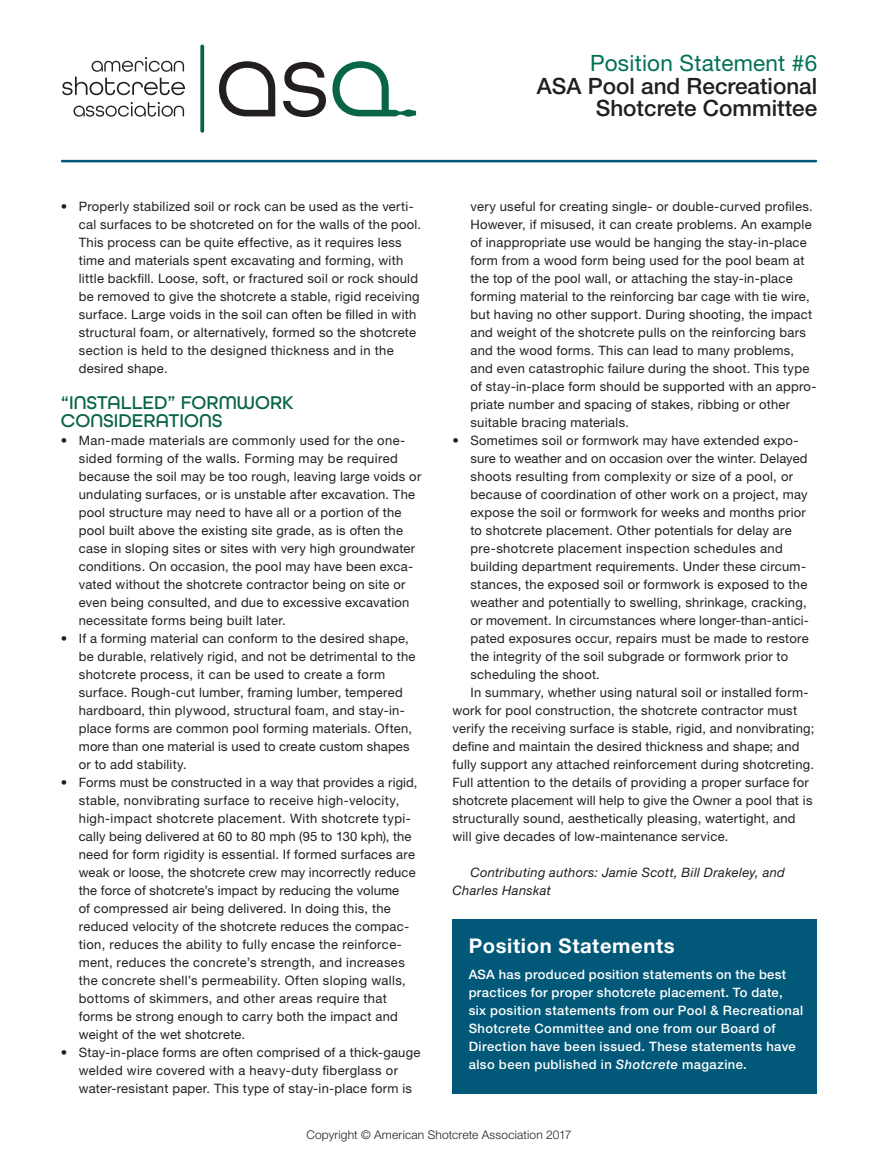
<style>
.page{position:relative;width:878px;height:1175px;background:#fff}
.page>*{position:absolute;margin:0;border:0;box-sizing:border-box;transform-origin:0 0}
.SubHeadline{font:500 22.5px/22.5px "Helvetica Neue LT Std";color:#231f20;text-align:right}
.Position_Statement{font:22.5px "Helvetica Neue LT Std";letter-spacing:.01em;color:#007055}
.Details_box_title{font:700 20.25px "Helvetica Neue LT Std";letter-spacing:.03em;color:#fff}
.Subhead_1{font:500 19.5px/18px "All Round Gothic";color:#096547}
.Body_text{font:12.9px/18px "Helvetica Neue LT Std";letter-spacing:.02em;color:#231f20}
.Body_first__no_inden{font:500 12.9px/18px "Helvetica Neue LT Std";letter-spacing:.03em;color:#fff}
.Body_text-2{font:italic 12.9px/18px "Helvetica Neue LT Std";letter-spacing:.025em;color:#231f20}
.t1{font:300 12px "Helvetica Neue LT Std";letter-spacing:.015em;color:#231f20}
.s1{font-style:italic}
</style>
<div class="page">
<hr style="left:62px;top:160px;width:753px;height:2px;background:#015878">
<svg style="left:332px;top:61px;width:84px;height:56px"></svg>
<svg style="left:219px;top:61px;width:56px;height:55px"></svg>
<svg style="left:73px;top:102px;width:111px;height:15px"></svg>
<svg style="left:283px;top:62px;width:43px;height:55px"></svg>
<svg style="left:200px;top:45px;width:4px;height:88px"></svg>
<svg style="left:62px;top:57px;width:123px;height:38px"></svg>
<div style="left:452px;top:919px;width:365px;height:175px;background:#015878"></div>
<p class="Position_Statement" style="left:590px;top:50px;width:229px">Position Statement #6</p>
<p class="SubHeadline" style="left:537px;top:74px;width:282px">ASA Pool and Recreational<br>Shotcrete Committee</p>
<p class="Body_text" style="left:79px;top:197px;width:344px;text-indent:-18px">• Properly stabilized soil or rock can be used as the verti&shy;cal surfaces to be shotcreted on for the walls of the pool.<br>This process can be quite effective, as it requires less time and materials spent excavating and forming, with little backfill. Loose, soft, or fractured soil or rock should be removed to give the shotcrete a stable, rigid receiving surface. Large voids in the soil can often be filled in with structural foam, or alternatively, formed so the shotcrete section is held to the designed thickness and in the desired shape.</p>
<p class="Subhead_1" style="left:61px;top:393px;width:234px">“INSTALLED” FORMWORK<br>CONSIDERATIONS</p>
<p class="Body_text" style="left:79px;top:431px;width:344px;text-indent:-18px">• Man-made materials are commonly used for the one&shy;sided forming of the walls. Forming may be required because the soil may be too rough, leaving large voids or undulating surfaces, or is unstable after excavation. The pool structure may need to have all or a portion of the pool built above the existing site grade, as is often the case in sloping sites or sites with very high groundwater conditions. On occasion, the pool may have been exca&shy;vated without the shotcrete contractor being on site or even being consulted, and due to excessive excavation necessitate forms being built later.</p>
<p class="Body_text" style="left:79px;top:629px;width:338px;text-indent:-18px">• If a forming material can conform to the desired shape, be durable, relatively rigid, and not be detrimental to the shotcrete process, it can be used to create a form surface. Rough-cut lumber, framing lumber, tempered hardboard, thin plywood, structural foam, and stay-in&shy;place forms are common pool forming materials. Often, more than one material is used to create custom shapes or to add stability.</p>
<p class="Body_text" style="left:79px;top:773px;width:340px;text-indent:-18px">• Forms must be constructed in a way that provides a rigid, stable, nonvibrating surface to receive high-velocity, high-impact shotcrete placement. With shotcrete typi&shy;cally being delivered at 60 to 80 mph (95 to 130 kph), the need for form rigidity is essential. If formed surfaces are weak or loose, the shotcrete crew may incorrectly reduce the force of shotcrete’s impact by reducing the volume<br>of compressed air being delivered. In doing this, the reduced velocity of the shotcrete reduces the compac&shy;tion, reduces the ability to fully encase the reinforce&shy;ment, reduces the concrete’s strength, and increases the concrete shell’s permeability. Often sloping walls, bottoms of skimmers, and other areas require that forms be strong enough to carry both the impact and weight of the wet shotcrete.</p>
<p class="Body_text" style="left:79px;top:1043px;width:343px;text-indent:-18px">• Stay-in-place forms are often comprised of a thick-gauge welded wire covered with a heavy-duty fiberglass or water-resistant paper. This type of stay-in-place form is</p>
<p class="Body_text" style="left:470px;top:197px;width:347px">very useful for creating single- or double-curved profiles.<br>However, if misused, it can create problems. An example of inappropriate use would be hanging the stay-in-place form from a wood form being used for the pool beam at the top of the pool wall, or attaching the stay-in-place forming material to the reinforcing bar cage with tie wire, but having no other support. During shooting, the impact and weight of the shotcrete pulls on the reinforcing bars and the wood forms. This can lead to many problems, and even catastrophic failure during the shoot. This type of stay-in-place form should be supported with an appro&shy;priate number and spacing of stakes, ribbing or other suitable bracing materials.</p>
<p class="Body_text" style="left:470px;top:431px;width:340px;text-indent:-18px">• Sometimes soil or formwork may have extended expo&shy;sure to weather and on occasion over the winter. Delayed shoots resulting from complexity or size of a pool, or because of coordination of other work on a project, may expose the soil or formwork for weeks and months prior to shotcrete placement. Other potentials for delay are pre-shotcrete placement inspection schedules and building department requirements. Under these circum&shy;stances, the exposed soil or formwork is exposed to the weather and potentially to swelling, shrinkage, cracking, or movement. In circumstances where longer-than-antici&shy;pated exposures occur, repairs must be made to restore the integrity of the soil subgrade or formwork prior to scheduling the shoot.</p>
<p class="Body_text" style="left:452px;top:683px;width:363px;text-indent:18px">In summary, whether using natural soil or installed form&shy;work for pool construction, the shotcrete contractor must verify the receiving surface is stable, rigid, and nonvibrating; define and maintain the desired thickness and shape; and fully support any attached reinforcement during shotcreting.<br>Full attention to the details of providing a proper surface for shotcrete placement will help to give the Owner a pool that is structurally sound, aesthetically pleasing, watertight, and will give decades of low-maintenance service.</p>
<p class="Body_text-2" style="left:452px;top:863px;width:334px;text-indent:18px">Contributing authors: Jamie Scott, Bill Drakeley, and<br>Charles Hanskat</p>
<p class="Details_box_title" style="left:468px;top:933px;width:207px">Position Statements</p>
<p class="Body_first__no_inden" style="left:468px;top:965px;width:336px">ASA has produced position statements on the best practices for proper shotcrete placement. To date, six position statements from our Pool &amp; Recreational Shotcrete Committee and one from our Board of Direction have been issued. These statements have also been published in <span class="s1">Shotcrete</span> magazine.</p>
<p class="t1" style="left:306px;top:1126px;width:267px">Copyright © American Shotcrete Association 2017</p>
</div>
